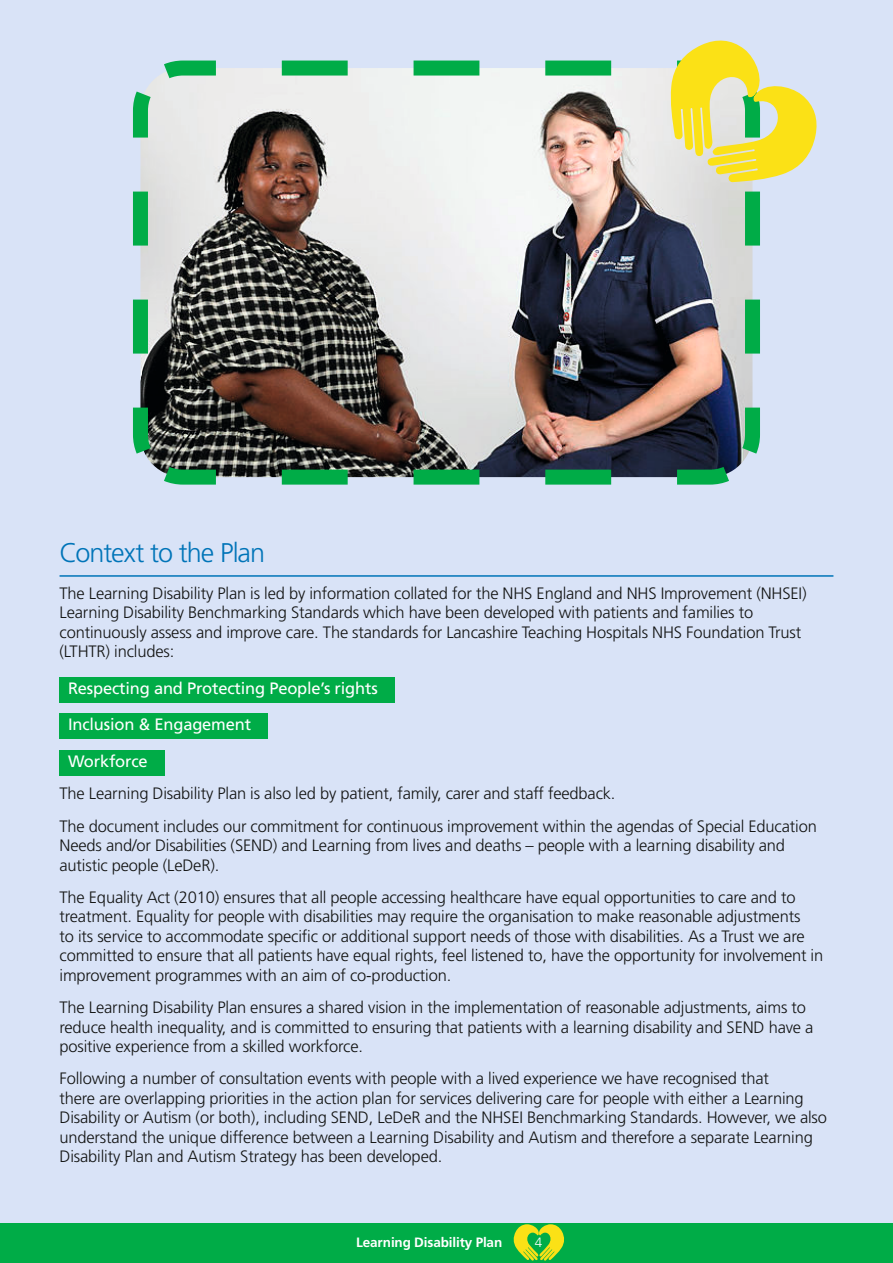
<style>
.page{position:relative;width:893px;height:1263px;background:#fff}
.page>*{position:absolute;margin:0;border:0;box-sizing:border-box;transform-origin:0 0}
.Page_headline{font:300 27px "Frutiger LT Std";letter-spacing:-.04em;color:#0074b8}
.body{font:300 16.5px/19.5px "Frutiger LT Std";letter-spacing:-.01em;color:#131413}
.Body_shading_lt_gree{font:16.5px "Frutiger LT Std";letter-spacing:-.01em;color:#fff}
.t1{font:700 13.5px "Frutiger LT Std";letter-spacing:-.01em;color:#fff}
.t2{font:300 13.5px "Frutiger LT Std";color:#fff}
</style>
<div class="page">
<div style="left:0;top:1222px;width:893px;height:41px;background:#00ac47"></div>
<svg style="left:513px;top:1224px;width:51px;height:37px"></svg>
<div style="left:0;top:0;width:893px;height:1222px;background:#d9e3f7"></div>
<hr style="left:60px;top:575px;width:773px;height:2px;background:#0074b8">
<div style="left:60px;top:677px;width:335px;height:25px;background:#00ac47"></div>
<div style="left:60px;top:714px;width:208px;height:25px;background:#00ac47"></div>
<div style="left:60px;top:750px;width:105px;height:25px;background:#00ac47"></div>
<img style="left:133px;top:60px;width:627px;height:425px">
<svg style="left:670px;top:40px;width:147px;height:314px"></svg>
<p class="Page_headline" style="left:60px;top:538px;width:207px">Context to the Plan</p>
<p class="body" style="left:60px;top:584px;width:749px">The Learning Disability Plan is led by information collated for the NHS England and NHS Improvement (NHSEI)<br>Learning Disability Benchmarking Standards which have been developed with patients and families to continuously assess and improve care. The standards for Lancashire Teaching Hospitals NHS Foundation Trust (LTHTR) includes:</p>
<p class="Body_shading_lt_gree" style="left:68px;top:678px;width:311px">Respecting and Protecting People’s rights</p>
<p class="Body_shading_lt_gree" style="left:68px;top:715px;width:185px">Inclusion &amp; Engagement</p>
<p class="Body_shading_lt_gree" style="left:68px;top:751px;width:81px">Workforce</p>
<p class="body" style="left:60px;top:784px;width:554px">The Learning Disability Plan is also led by patient, family, carer and staff feedback.</p>
<p class="body" style="left:60px;top:816px;width:759px">The document includes our commitment for continuous improvement within the agendas of Special Education<br>Needs and/or Disabilities (SEND) and Learning from lives and deaths – people with a learning disability and autistic people (LeDeR).</p>
<p class="body" style="left:60px;top:887px;width:765px">The Equality Act (2010) ensures that all people accessing healthcare have equal opportunities to care and to treatment. Equality for people with disabilities may require the organisation to make reasonable adjustments<br>to its service to accommodate specific or additional support needs of those with disabilities. As a Trust we are committed to ensure that all patients have equal rights, feel listened to, have the opportunity for involvement in improvement programmes with an aim of co-production.</p>
<p class="body" style="left:60px;top:998px;width:755px">The Learning Disability Plan ensures a shared vision in the implementation of reasonable adjustments, aims to reduce health inequality, and is committed to ensuring that patients with a learning disability and SEND have a positive experience from a skilled workforce.</p>
<p class="body" style="left:60px;top:1069px;width:769px">Following a number of consultation events with people with a lived experience we have recognised that<br>there are overlapping priorities in the action plan for services delivering care for people with either a Learning Disability or Autism (or both), including SEND, LeDeR and the NHSEI Benchmarking Standards. However, we also understand the unique difference between a Learning Disability and Autism and therefore a separate Learning Disability Plan and Autism Strategy has been developed.</p>
<p class="t1" style="left:356px;top:1235px;width:148px">Learning Disability Plan</p>
<p class="t2" style="left:535px;top:1235px;width:9px">4</p>
</div>
